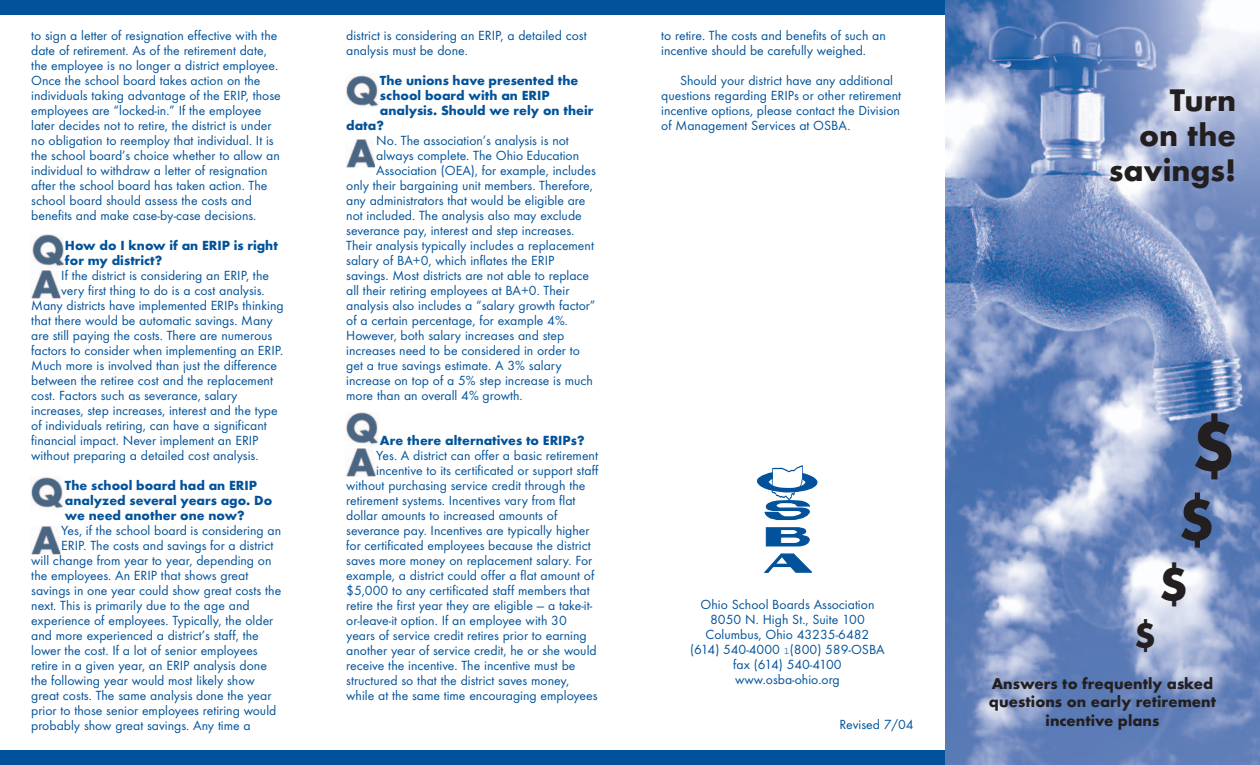
<style>
.page{position:relative;width:1260px;height:765px;background:#fff}
.page>*{position:absolute;margin:0;border:0;box-sizing:border-box;transform-origin:0 0}
.t1{font:700 75px "Futura T";color:#231f20}
.t2{font:700 62.5px "Futura T";color:#231f20}
.t3{font:700 50px "Futura T";color:#231f20}
.t4{font:700 37.5px "Futura T";color:#231f20}
.t5{font:700 32.5px/35px "Futura T";color:#231f20;text-align:right}
.t6{font:700 16.25px/18.8px "Futura T";color:#231f20;text-align:center}
.t7{font:13.75px/15px "Futura T";color:#01529a}
.t8{font:700 13.75px/15px "Futura T";color:#01529a}
.s1{font-family:"Courier";font-size:10px}
</style>
<div class="page">
<div style="left:0;top:0;width:1260px;height:15px;background:#01529a"></div>
<div style="left:0;top:750px;width:1260px;height:15px;background:#01529a"></div>
<img style="left:946px;top:0;width:314px;height:765px">
<svg style="left:766px;top:527px;width:44px;height:19px"></svg>
<svg style="left:757px;top:465px;width:60px;height:55px"></svg>
<svg style="left:765px;top:554px;width:47px;height:19px"></svg>
<img style="left:32px;top:235px;width:32px;height:32px">
<img style="left:31px;top:270px;width:29px;height:29px">
<img style="left:30px;top:477px;width:34px;height:32px">
<img style="left:31px;top:526px;width:29px;height:28px">
<img style="left:346px;top:75px;width:33px;height:32px">
<img style="left:346px;top:139px;width:29px;height:29px">
<img style="left:345px;top:412px;width:34px;height:33px">
<img style="left:346px;top:448px;width:29px;height:28px">
<p class="t7" style="left:31px;top:28px;width:251px">to sign a letter of resignation effective with the date of retirement. As of the retirement date, the employee is no longer a district employee.<br>Once the school board takes action on the individuals taking advantage of the ERIP, those employees are “locked-in.” If the employee later decides not to retire, the district is under no obligation to reemploy that individual. It is the school board’s choice whether to allow an individual to withdraw a letter of resignation after the school board has taken action. The school board should assess the costs and benefits and make case-by-case decisions.</p>
<p class="t8" style="left:65px;top:238px;width:214px">How do I know if an ERIP is right for my district?</p>
<p class="t7" style="left:61px;top:268px;width:209px">If the district is considering an ERIP, the</p>
<p class="t7" style="left:61px;top:283px;width:205px">very first thing to do is a cost analysis.</p>
<p class="t7" style="left:31px;top:298px;width:254px">Many districts have implemented ERIPs thinking</p>
<p class="t7" style="left:31px;top:313px;width:243px">that there would be automatic savings. Many</p>
<p class="t7" style="left:31px;top:328px;width:243px">are still paying the costs. There are numerous</p>
<p class="t7" style="left:31px;top:343px;width:254px">factors to consider when implementing an ERIP.</p>
<p class="t7" style="left:31px;top:358px;width:247px">Much more is involved than just the difference</p>
<p class="t7" style="left:31px;top:373px;width:243px">between the retiree cost and the replacement</p>
<p class="t7" style="left:31px;top:388px;width:208px">cost. Factors such as severance, salary</p>
<p class="t7" style="left:31px;top:403px;width:248px">increases, step increases, interest and the type</p>
<p class="t7" style="left:31px;top:418px;width:237px">of individuals retiring, can have a significant</p>
<p class="t7" style="left:31px;top:433px;width:229px">financial impact. Never implement an ERIP</p>
<p class="t7" style="left:31px;top:448px;width:229px">without preparing a detailed cost analysis.</p>
<p class="t8" style="left:65px;top:478px;width:209px">The school board had an ERIP analyzed several years ago. Do we need another one now?</p>
<p class="t7" style="left:61px;top:523px;width:222px">Yes, if the school board is considering an</p>
<p class="t7" style="left:61px;top:538px;width:214px">ERIP. The costs and savings for a district</p>
<p class="t7" style="left:31px;top:553px;width:242px">will change from year to year, depending on</p>
<p class="t7" style="left:31px;top:568px;width:219px">the employees. An ERIP that shows great</p>
<p class="t7" style="left:31px;top:583px;width:252px">savings in one year could show great costs the</p>
<p class="t7" style="left:31px;top:598px;width:220px">next. This is primarily due to the age and</p>
<p class="t7" style="left:31px;top:613px;width:244px">experience of employees. Typically, the older</p>
<p class="t7" style="left:31px;top:628px;width:229px">and more experienced a district’s staff, the</p>
<p class="t7" style="left:31px;top:643px;width:228px">lower the cost. If a lot of senior employees</p>
<p class="t7" style="left:31px;top:658px;width:237px">retire in a given year, an ERIP analysis done</p>
<p class="t7" style="left:31px;top:673px;width:225px">the following year would most likely show</p>
<p class="t7" style="left:31px;top:688px;width:242px">great costs. The same analysis done the year</p>
<p class="t7" style="left:31px;top:703px;width:247px">prior to those senior employees retiring would</p>
<p class="t7" style="left:31px;top:718px;width:221px">probably show great savings. Any time a</p>
<p class="t7" style="left:346px;top:28px;width:242px">district is considering an ERIP, a detailed cost analysis must be done.</p>
<p class="t8" style="left:380px;top:73px;width:200px">The unions have presented the</p>
<p class="t8" style="left:380px;top:88px;width:171px">school board with an ERIP</p>
<p class="t8" style="left:380px;top:103px;width:215px">analysis. Should we rely on their</p>
<p class="t8" style="left:346px;top:118px;width:39px">data?</p>
<p class="t7" style="left:376px;top:133px;width:194px">No. The association’s analysis is not</p>
<p class="t7" style="left:376px;top:148px;width:204px">always complete. The Ohio Education</p>
<p class="t7" style="left:376px;top:163px;width:221px">Association (OEA), for example, includes</p>
<p class="t7" style="left:346px;top:178px;width:248px">only their bargaining unit members. Therefore,</p>
<p class="t7" style="left:346px;top:193px;width:241px">any administrators that would be eligible are</p>
<p class="t7" style="left:346px;top:208px;width:237px">not included. The analysis also may exclude</p>
<p class="t7" style="left:346px;top:223px;width:230px">severance pay, interest and step increases.</p>
<p class="t7" style="left:346px;top:238px;width:249px">Their analysis typically includes a replacement</p>
<p class="t7" style="left:346px;top:253px;width:210px">salary of BA+0, which inflates the ERIP</p>
<p class="t7" style="left:346px;top:268px;width:244px">savings. Most districts are not able to replace</p>
<p class="t7" style="left:346px;top:283px;width:225px">all their retiring employees at BA+0. Their</p>
<p class="t7" style="left:346px;top:298px;width:251px">analysis also includes a “salary growth factor”</p>
<p class="t7" style="left:346px;top:313px;width:223px">of a certain percentage, for example 4%.</p>
<p class="t7" style="left:346px;top:328px;width:220px">However, both salary increases and step</p>
<p class="t7" style="left:346px;top:343px;width:235px">increases need to be considered in order to</p>
<p class="t7" style="left:346px;top:358px;width:217px">get a true savings estimate. A 3% salary</p>
<p class="t7" style="left:346px;top:373px;width:248px">increase on top of a 5% step increase is much</p>
<p class="t7" style="left:346px;top:388px;width:178px">more than an overall 4% growth.</p>
<p class="t8" style="left:380px;top:433px;width:206px">Are there alternatives to ERIPs?</p>
<p class="t7" style="left:376px;top:448px;width:223px">Yes. A district can offer a basic retirement</p>
<p class="t7" style="left:376px;top:463px;width:224px">incentive to its certificated or support staff</p>
<p class="t7" style="left:346px;top:478px;width:241px">without purchasing service credit through the</p>
<p class="t7" style="left:346px;top:493px;width:231px">retirement systems. Incentives vary from flat</p>
<p class="t7" style="left:346px;top:508px;width:213px">dollar amounts to increased amounts of</p>
<p class="t7" style="left:346px;top:523px;width:245px">severance pay. Incentives are typically higher</p>
<p class="t7" style="left:346px;top:538px;width:246px">for certificated employees because the district</p>
<p class="t7" style="left:346px;top:553px;width:248px">saves more money on replacement salary. For</p>
<p class="t7" style="left:346px;top:568px;width:250px">example, a district could offer a flat amount of</p>
<p class="t7" style="left:346px;top:583px;width:245px">$5,000 to any certificated staff members that</p>
<p class="t7" style="left:346px;top:598px;width:247px">retire the first year they are eligible — a take-it-</p>
<p class="t7" style="left:346px;top:613px;width:222px">or-leave-it option. If an employee with 30</p>
<p class="t7" style="left:346px;top:628px;width:242px">years of service credit retires prior to earning</p>
<p class="t7" style="left:346px;top:643px;width:252px">another year of service credit, he or she would</p>
<p class="t7" style="left:346px;top:658px;width:231px">receive the incentive. The incentive must be</p>
<p class="t7" style="left:346px;top:673px;width:225px">structured so that the district saves money,</p>
<p class="t7" style="left:346px;top:688px;width:253px">while at the same time encouraging employees</p>
<p class="t7" style="left:661px;top:28px;width:226px">to retire. The costs and benefits of such an incentive should be carefully weighed.</p>
<p class="t7" style="left:661px;top:73px;width:241px;text-indent:19px">Should your district have any additional questions regarding ERIPs or other retirement incentive options, please contact the Division of Management Services at OSBA.</p>
<p class="t7" style="left:690px;top:597px;width:196px;text-align:center">Ohio School Boards Association<br>8050 N. High St., Suite 100<br>Columbus, Ohio 43235-6482 (614) 540-4000 <span class="s1">l</span>(800) 589-OSBA fax (614) 540-4100 www.osba-ohio.org</p>
<p class="t7" style="left:840px;top:717px;width:76px">Revised 7/04</p>
<h3 class="t5" style="left:1109px;top:82px;width:129px">Turn<br>on the savings!</h3>
<h1 class="t1" style="left:1191px;top:402px;width:46px">$</h1>
<h2 class="t2" style="left:1178px;top:483px;width:39px">$</h2>
<h3 class="t3" style="left:1158px;top:554px;width:31px">$</h3>
<h3 class="t4" style="left:1134px;top:613px;width:24px">$</h3>
<p class="t6" style="left:989px;top:674px;width:229px">Answers to frequently asked questions on early retirement incentive plans</p>
</div>
